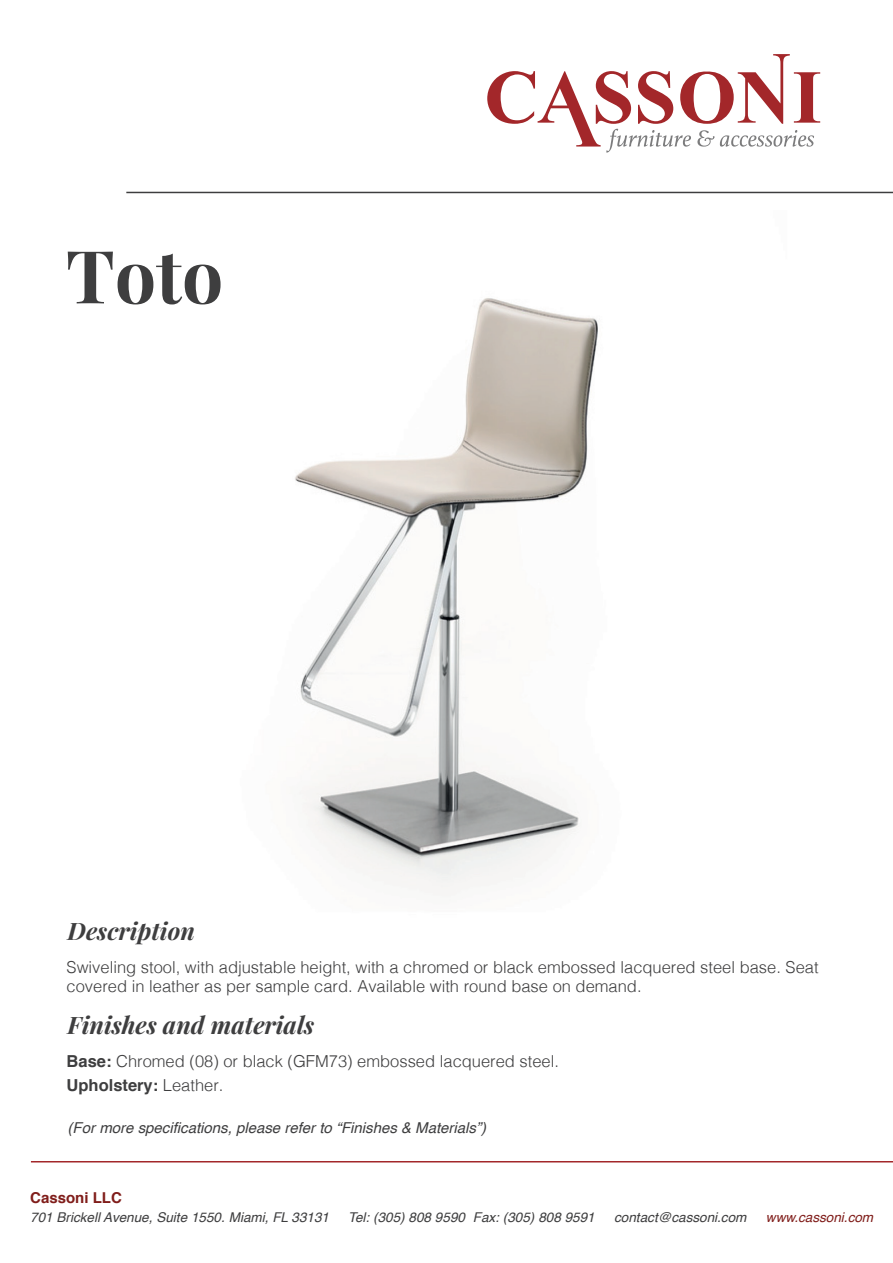
<style>
.page{position:relative;width:893px;height:1263px;background:#fff}
.page>*{position:absolute;margin:0;border:0;box-sizing:border-box;transform-origin:0 0}
.t1{font:700 73.2px "Playfair Display";color:#3e3e3f}
.t2{font:italic 700 24px "Playfair Display";color:#3e3e3f}
.t3{font:300 16.5px/19.8px "Helvetica";color:#3e3e3f}
.t4{font:italic 15px "Helvetica";color:#3e3e3f}
.t5{font:700 15px "Helvetica";color:#801d1a}
.t6{font:italic 13.5px "Helvetica";color:#3e3e3f}
.t7{font:italic 13.5px "Helvetica";color:#801d1a}
.s1{font-weight:700}
</style>
<div class="page">
<img style="left:295px;top:298px;width:303px;height:598px">
<hr style="left:31px;top:1161px;width:862px;height:1px;background:#a3272a">
<hr style="left:126px;top:192px;width:767px;height:1px;background:#3e3e3f">
<svg style="left:487px;top:54px;width:333px;height:99px"></svg>
<h1 class="t1" style="left:66px;top:230px;width:159px">Toto</h1>
<h2 class="t2" style="left:68px;top:914px;width:129px">Description</h2>
<p class="t3" style="left:67px;top:956px;width:753px">Swiveling stool, with adjustable height, with a chromed or black embossed lacquered steel base. Seat covered in leather as per sample card. Available with round base on demand.</p>
<h2 class="t2" style="left:68px;top:1009px;width:248px">Finishes and materials</h2>
<p class="t3" style="left:67px;top:1048px;width:494px;line-height:24.3px"><span class="s1">Base:</span> Chromed (08) or black (GFM73) embossed lacquered steel.<br><span class="s1">Upholstery:</span> Leather.</p>
<p class="t4" style="left:68px;top:1116px;width:420px">(For more specifications, please refer to “Finishes &amp; Materials”)</p>
<p class="t5" style="left:30px;top:1185px;width:93px">Cassoni LLC</p>
<p class="t6" style="left:30px;top:1207px;width:300px">701 Brickell Avenue, Suite 1550. Miami, FL 33131</p>
<p class="t6" style="left:348px;top:1207px;width:248px">Tel: (305) 808 9590 Fax: (305) 808 9591</p>
<p class="t6" style="left:614px;top:1207px;width:134px">contact@cassoni.com</p>
<p class="t7" style="left:766px;top:1207px;width:109px">www.cassoni.com</p>
</div>
